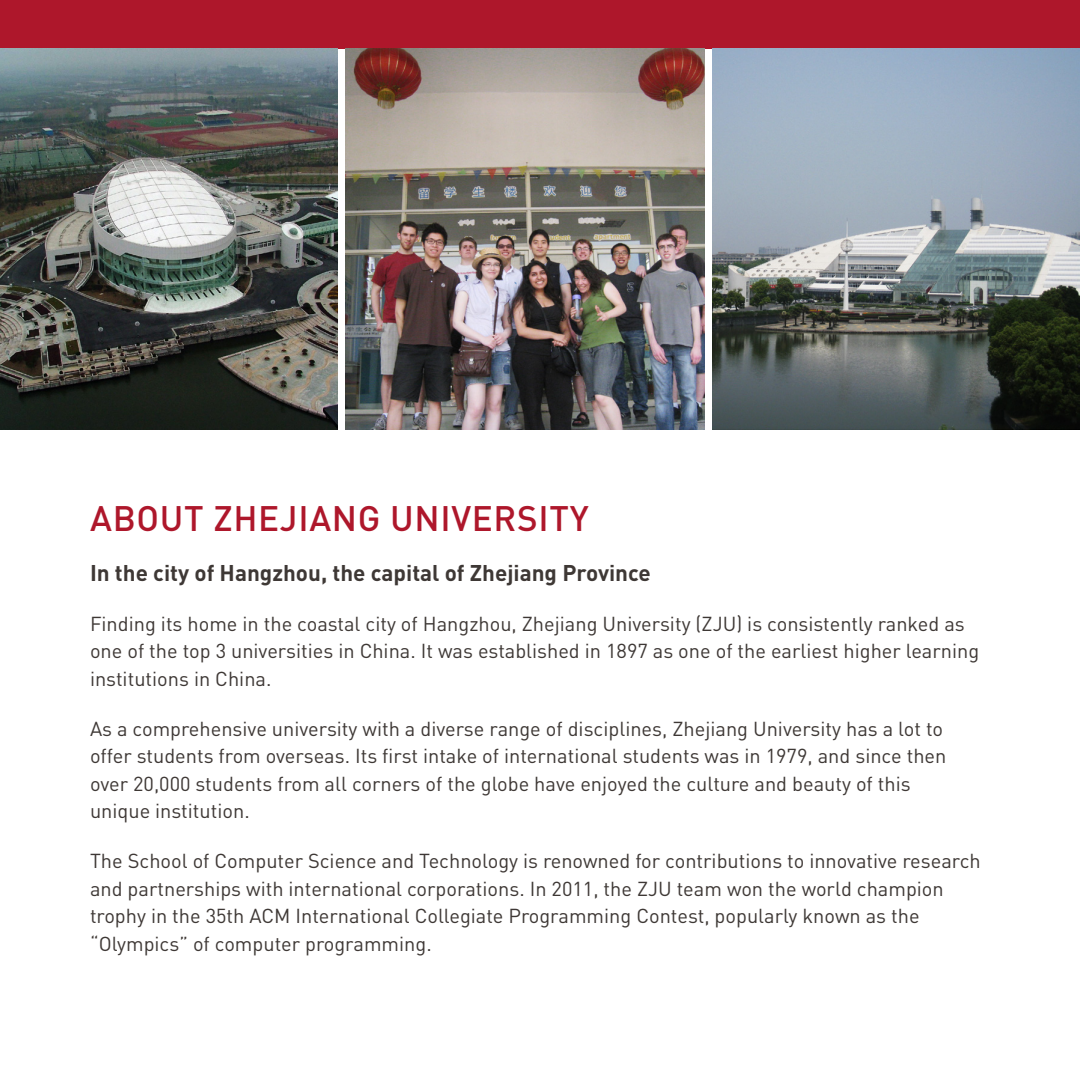
<style>
.page{position:relative;width:1080px;height:1080px;background:#fff}
.page>*{position:absolute;margin:0;border:0;box-sizing:border-box;transform-origin:0 0}
.t1{font:500 35px "DIN Pro";letter-spacing:.02em;color:#ae172b}
.Black_Bold_Heading_2{font:700 22.5px "DIN Pro";color:#3e3835}
.t2{font:20px/27.5px "DIN Pro";color:#3e3835}
</style>
<div class="page">
<div style="left:0;top:0;width:1080px;height:49px;background:#ae172b"></div>
<img style="left:0;top:49px;width:338px;height:381px">
<img style="left:345px;top:49px;width:360px;height:381px">
<img style="left:712px;top:49px;width:368px;height:381px">
<p class="t1" style="left:90px;top:494px;width:500px">ABOUT ZHEJIANG UNIVERSITY</p>
<p class="Black_Bold_Heading_2" style="left:90px;top:557px;width:562px">In the city of Hangzhou, the capital of Zhejiang Province</p>
<p class="t2" style="left:90px;top:609px;width:891px">Finding its home in the coastal city of Hangzhou, Zhejiang University (ZJU) is consistently ranked as one of the top 3 universities in China. It was established in 1897 as one of the earliest higher learning institutions in China.</p>
<p class="t2" style="left:90px;top:714px;width:858px">As a comprehensive university with a diverse range of disciplines, Zhejiang University has a lot to offer students from overseas. Its first intake of international students was in 1979, and since then over 20,000 students from all corners of the globe have enjoyed the culture and beauty of this unique institution.</p>
<p class="t2" style="left:90px;top:846px;width:892px">The School of Computer Science and Technology is renowned for contributions to innovative research and partnerships with international corporations. In 2011, the ZJU team won the world champion trophy in the 35th ACM International Collegiate Programming Contest, popularly known as the “Olympics” of computer programming.</p>
</div>
